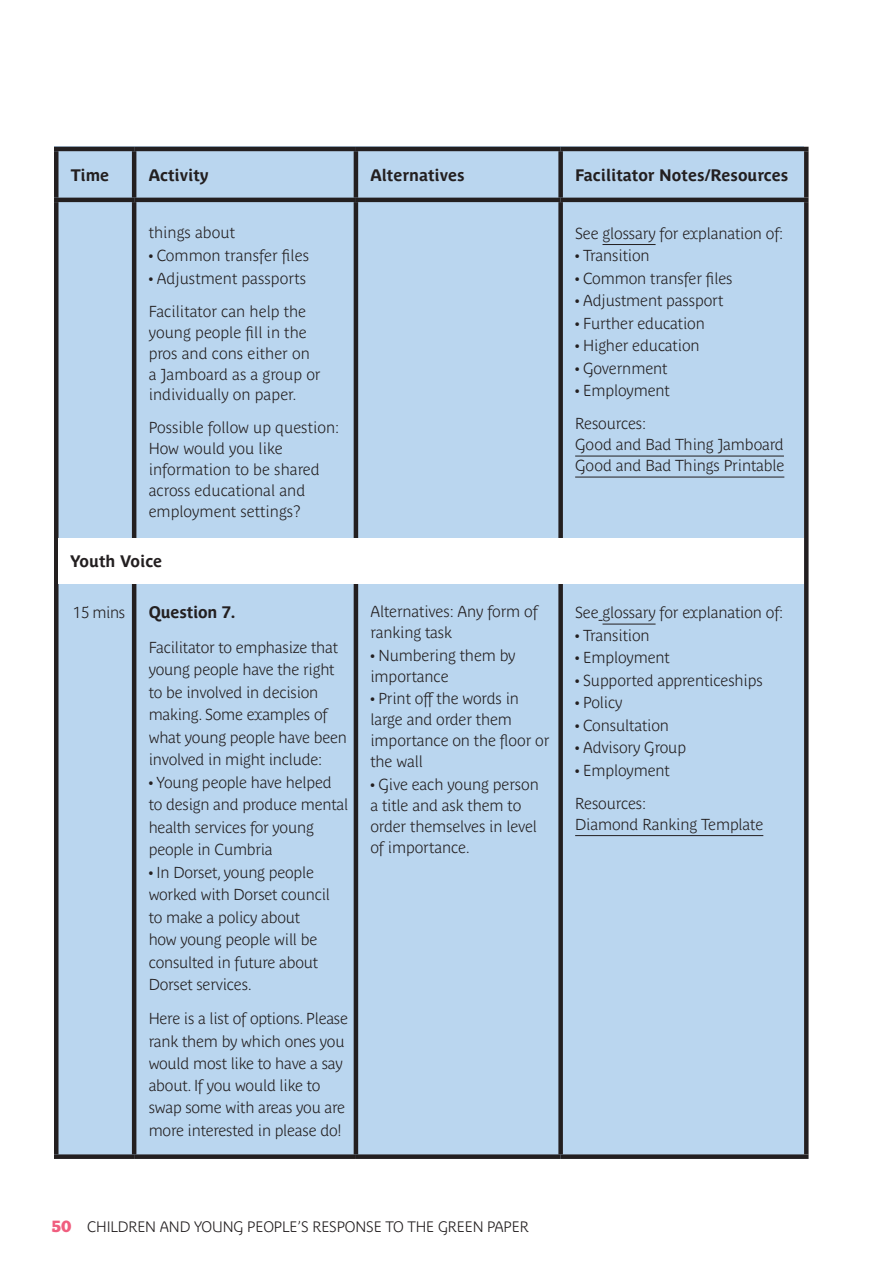
<style>
.page{position:relative;width:893px;height:1263px;background:#fff}
.page>*{position:absolute;margin:0;border:0;box-sizing:border-box;transform-origin:0 0}
.t1{font:700 16.5px "Parisine Plus Std";color:#231f20}
.t2{font:700 15.75px/21px "Parisine Plus Std Clair";letter-spacing:-.01em;color:#231f20}
.t3{font:700 15px "Parisine Plus Std Clair";letter-spacing:-.01em;color:#231f20}
.s1{font-family:"Tabac Slab";font-size:16.5px;color:#f05e7f}
</style>
<div class="page">
<div style="left:54px;top:147px;width:750px;height:1016px;background:#bad6ef"></div>
<hr style="left:54px;top:147px;width:80px;height:4px;background:#231f20">
<hr style="left:54px;top:151px;width:4px;height:47px;background:#231f20">
<hr style="left:134px;top:147px;width:222px;height:4px;background:#231f20">
<hr style="left:132px;top:151px;width:4px;height:47px;background:#231f20">
<hr style="left:356px;top:147px;width:205px;height:4px;background:#231f20">
<hr style="left:354px;top:151px;width:4px;height:47px;background:#231f20">
<hr style="left:561px;top:147px;width:248px;height:4px;background:#231f20">
<div style="left:558px;top:151px;width:5px;height:47px;background:#231f20"></div>
<svg style="left:804px;top:151px;width:4px;height:47px"></svg>
<hr style="left:54px;top:198px;width:80px;height:4px;background:#231f20">
<hr style="left:54px;top:202px;width:4px;height:952px;background:#231f20">
<hr style="left:134px;top:198px;width:222px;height:4px;background:#231f20">
<hr style="left:132px;top:202px;width:4px;height:952px;background:#231f20">
<hr style="left:356px;top:198px;width:205px;height:4px;background:#231f20">
<hr style="left:354px;top:202px;width:4px;height:952px;background:#231f20">
<hr style="left:561px;top:198px;width:248px;height:4px;background:#231f20">
<div style="left:558px;top:202px;width:5px;height:952px;background:#231f20"></div>
<svg style="left:804px;top:202px;width:4px;height:952px;background:#262223"></svg>
<div style="left:54px;top:1154px;width:80px;height:5px;background:#231f20"></div>
<div style="left:134px;top:1154px;width:222px;height:5px;background:#231f20"></div>
<div style="left:356px;top:1154px;width:205px;height:5px;background:#231f20"></div>
<div style="left:561px;top:1154px;width:248px;height:5px;background:#231f20"></div>
<hr style="left:602px;top:244px;width:54px;height:1px;background:#231f20">
<hr style="left:575px;top:456px;width:209px;height:1px;background:#231f20">
<hr style="left:575px;top:477px;width:209px;height:1px;background:#231f20">
<hr style="left:602px;top:624px;width:54px;height:1px;background:#231f20">
<hr style="left:575px;top:835px;width:188px;height:1px;background:#231f20">
<div style="left:58px;top:538px;width:746px;height:46px;background:#fff"></div>
<div style="left:29px;top:1159px;width:864px;height:20px;background:#fff"></div>
<p class="t1" style="left:71px;top:165px;width:40px">Time</p>
<p class="t1" style="left:149px;top:165px;width:62px">Activity</p>
<p class="t1" style="left:370px;top:165px;width:96px">Alternatives</p>
<p class="t1" style="left:575px;top:165px;width:215px">Facilitator Notes/Resources</p>
<p class="t2" style="left:149px;top:222px;width:88px">things about</p>
<p class="t2" style="left:149px;top:245px;width:162px">• Common transfer files</p>
<p class="t2" style="left:149px;top:267px;width:159px">• Adjustment passports</p>
<p class="t2" style="left:149px;top:300px;width:173px">Facilitator can help the young people fill in the pros and cons either on a Jamboard as a group or individually on paper.</p>
<p class="t2" style="left:149px;top:417px;width:192px">Possible follow up question:</p>
<p class="t2" style="left:149px;top:438px;width:173px">How would you like information to be shared across educational and employment settings?</p>
<p class="t1" style="left:70px;top:552px;width:94px">Youth Voice</p>
<p class="t2" style="left:73px;top:602px;width:53px">15 mins</p>
<p class="t1" style="left:149px;top:603px;width:88px">Question 7.</p>
<p class="t2" style="left:149px;top:636px;width:200px;line-height:22.5px">Facilitator to emphasize that young people have the right to be involved in decision making. Some examples of what young people have been involved in might include:</p>
<p class="t2" style="left:149px;top:771px;width:201px;line-height:22.5px">• Young people have helped to design and produce mental health services for young people in Cumbria</p>
<p class="t2" style="left:149px;top:861px;width:183px;line-height:22.5px">• In Dorset, young people worked with Dorset council to make a policy about how young people will be consulted in future about<br>Dorset services.</p>
<p class="t2" style="left:149px;top:1008px;width:201px;line-height:22.2px">Here is a list of options. Please rank them by which ones you would most like to have a say about. If you would like to swap some with areas you are more interested in please do!</p>
<p class="t2" style="left:370px;top:601px;width:169px">Alternatives: Any form of ranking task</p>
<p class="t2" style="left:370px;top:645px;width:147px">• Numbering them by importance</p>
<p class="t2" style="left:370px;top:688px;width:180px">• Print off the words in large and order them importance on the floor or the wall</p>
<p class="t2" style="left:370px;top:774px;width:170px">• Give each young person a title and ask them to order themselves in level of importance.</p>
<p class="t2" style="left:575px;top:222px;width:210px">See glossary for explanation of:</p>
<p class="t2" style="left:575px;top:245px;width:76px">• Transition</p>
<p class="t2" style="left:575px;top:267px;width:159px">• Common transfer files</p>
<p class="t2" style="left:575px;top:290px;width:150px">• Adjustment passport</p>
<p class="t2" style="left:575px;top:312px;width:131px">• Further education</p>
<p class="t2" style="left:575px;top:335px;width:126px">• Higher education</p>
<p class="t2" style="left:575px;top:357px;width:94px">• Government</p>
<p class="t2" style="left:575px;top:380px;width:96px">• Employment</p>
<p class="t2" style="left:575px;top:413px;width:73px">Resources:</p>
<p class="t2" style="left:575px;top:434px;width:210px">Good and Bad Thing Jamboard</p>
<p class="t2" style="left:575px;top:455px;width:211px">Good and Bad Things Printable</p>
<p class="t2" style="left:575px;top:602px;width:210px">See glossary for explanation of:</p>
<p class="t2" style="left:575px;top:624px;width:76px">• Transition</p>
<p class="t2" style="left:575px;top:647px;width:96px">• Employment</p>
<p class="t2" style="left:575px;top:669px;width:189px">• Supported apprenticeships</p>
<p class="t2" style="left:575px;top:692px;width:49px">• Policy</p>
<p class="t2" style="left:575px;top:714px;width:95px">• Consultation</p>
<p class="t2" style="left:575px;top:737px;width:112px">• Advisory Group</p>
<p class="t2" style="left:575px;top:759px;width:96px">• Employment</p>
<p class="t2" style="left:575px;top:792px;width:73px">Resources:</p>
<p class="t2" style="left:575px;top:813px;width:190px">Diamond Ranking Template</p>
<p class="t3" style="left:52px;top:1218px;width:478px"><span class="s1">50</span> CHILDREN AND YOUNG PEOPLE’S RESPONSE TO THE GREEN PAPER</p>
</div>
